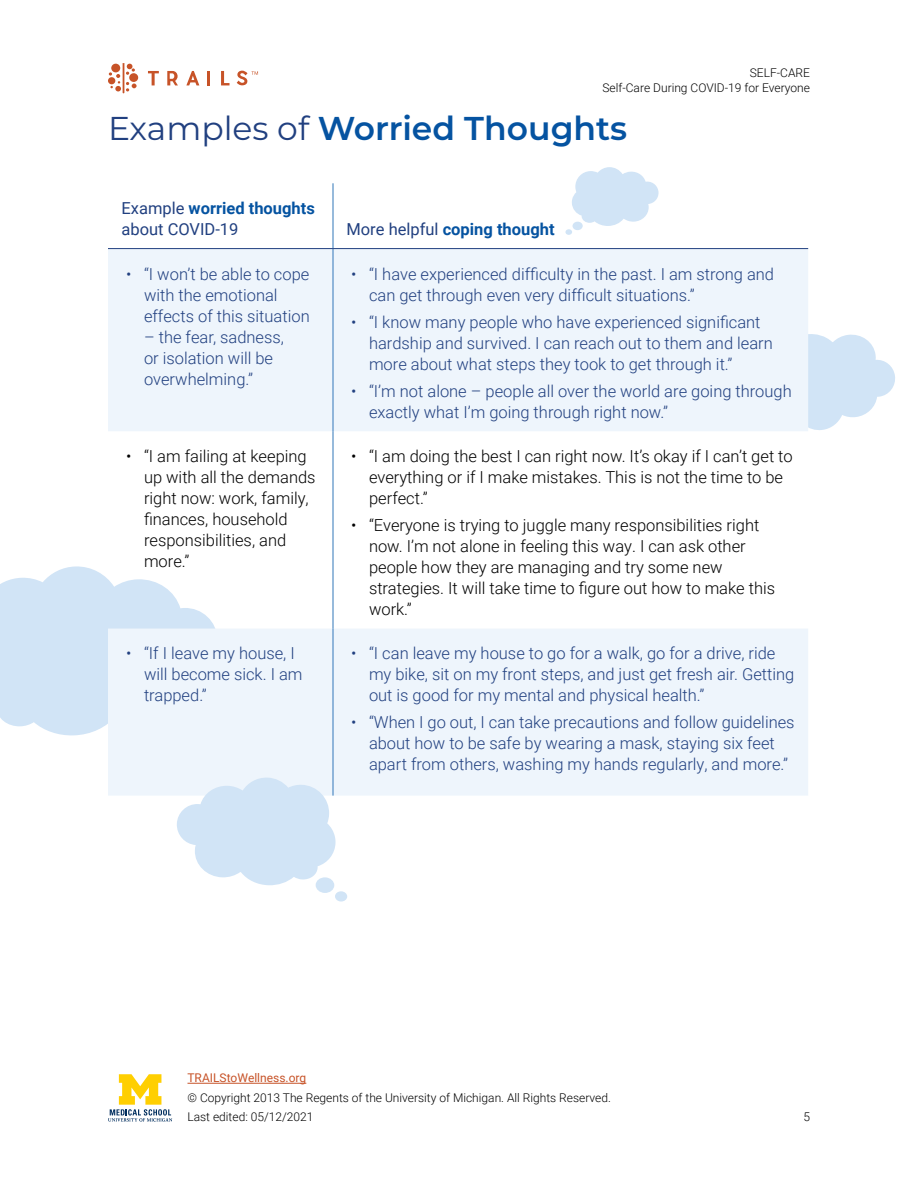
<style>
.page{position:relative;width:918px;height:1188px;background:#fff}
.page>*{position:absolute;margin:0;border:0;box-sizing:border-box;transform-origin:0 0}
.Paragraph_Heading{font:600 33px "Montserrat";color:#0553a1}
.Bulleted_List{font:300 16.5px/21px "Roboto";color:#214080}
.Bulleted_List-2{font:300 16.5px/21px "Roboto";color:#000}
.Paragraph_Heading-2{font:16.5px/21px "Roboto";color:#214080}
.Paragraph_Heading-3{font:700 16.5px "Roboto";color:#0553a1}
.t1{font:300 12px/14.4px "Roboto";color:#000;text-align:right}
.t2{font:12px "Roboto";color:#c75328}
.s1{font-weight:400;color:#214080}
.s2{font-weight:700;color:#0553a1}
</style>
<div class="page">
<hr style="left:123px;top:63px;width:1px;height:30px;background:#c75328">
<svg style="left:109px;top:64px;width:28px;height:27px"></svg>
<svg style="left:221px;top:71px;width:9px;height:14px"></svg>
<svg style="left:208px;top:71px;width:2px;height:14px"></svg>
<svg style="left:167px;top:71px;width:11px;height:14px"></svg>
<svg style="left:148px;top:71px;width:11px;height:14px"></svg>
<svg style="left:186px;top:71px;width:13px;height:14px"></svg>
<svg style="left:237px;top:71px;width:21px;height:14px"></svg>
<svg style="left:108px;top:1074px;width:64px;height:48px"></svg>
<svg style="left:808px;top:334px;width:87px;height:96px"></svg>
<svg style="left:0;top:566px;width:108px;height:170px;background:#d5e6f6"></svg>
<svg style="left:108px;top:249px;width:700px;height:547px;fill:#eef5fc"></svg>
<hr style="left:333px;top:249px;width:1px;height:182px;background:#3177b9">
<hr style="left:333px;top:431px;width:1px;height:198px;background:#3177b9">
<hr style="left:333px;top:629px;width:1px;height:167px;background:#3177b9">
<hr style="left:333px;top:183px;width:1px;height:65px;background:#3177b9">
<hr style="left:108px;top:248px;width:225px;height:1px;background:#214080">
<hr style="left:333px;top:248px;width:475px;height:1px;background:#214080">
<svg style="left:565px;top:167px;width:94px;height:68px"></svg>
<svg style="left:177px;top:777px;width:170px;height:125px"></svg>
<hr style="left:188px;top:1083px;width:118px;height:1px;background:#c75328">
<p class="t1" style="left:602px;top:65px;width:209px">SELF-CARE<br>Self-Care During COVID-19 for Everyone</p>
<h3 class="Paragraph_Heading" style="left:108px;top:105px;width:521px"><span class="s1">Examples of</span> Worried Thoughts</h3>
<h3 class="Paragraph_Heading-2" style="left:122px;top:197px;width:195px">Example <span class="s2">worried thoughts </span>about COVID-19</h3>
<p class="Bulleted_List" style="left:144px;top:263px;width:167px;text-indent:-18px">• “I won’t be able to cope with the emotional effects of this situation</p>
<p class="Bulleted_List" style="left:144px;top:326px;width:142px">– the fear, sadness, or isolation will be overwhelming.”</p>
<h3 class="Paragraph_Heading-3" style="left:346px;top:218px;width:210px"><span class="s1">More helpful</span> coping thought</h3>
<p class="Bulleted_List" style="left:369px;top:263px;width:407px;text-indent:-18px">• “I have experienced difficulty in the past. I am strong and can get through even very difficult situations.”</p>
<p class="Bulleted_List" style="left:369px;top:311px;width:405px;text-indent:-18px">• “I know many people who have experienced significant hardship and survived. I can reach out to them and learn more about what steps they took to get through it.”</p>
<p class="Bulleted_List" style="left:369px;top:380px;width:424px;text-indent:-18px">• “I’m not alone – people all over the world are going through exactly what I’m going through right now.”</p>
<p class="Bulleted_List-2" style="left:144px;top:445px;width:173px;text-indent:-18px">• “I am failing at keeping up with all the demands right now: work, family, finances, household responsibilities, and more.”</p>
<p class="Bulleted_List-2" style="left:369px;top:445px;width:425px;text-indent:-18px">• “I am doing the best I can right now. It’s okay if I can’t get to everything or if I make mistakes. This is not the time to be perfect.”</p>
<p class="Bulleted_List-2" style="left:369px;top:514px;width:408px;text-indent:-18px">• “Everyone is trying to juggle many responsibilities right now. I’m not alone in feeling this way. I can ask other people how they are managing and try some new strategies. It will take time to figure out how to make this work.”</p>
<p class="Bulleted_List" style="left:144px;top:642px;width:160px;text-indent:-18px">• “If I leave my house, I will become sick. I am trapped.”</p>
<p class="Bulleted_List" style="left:369px;top:642px;width:427px;text-indent:-18px">• “I can leave my house to go for a walk, go for a drive, ride my bike, sit on my front steps, and just get fresh air. Getting out is good for my mental and physical health.”</p>
<p class="Bulleted_List" style="left:369px;top:711px;width:427px;text-indent:-18px">• “When I go out, I can take precautions and follow guidelines about how to be safe by wearing a mask, staying six feet apart from others, washing my hands regularly, and more.”</p>
<p class="t2" style="left:188px;top:1070px;width:120px">TRAILStoWellness.org</p>
<p class="t1" style="left:188px;top:1087px;width:425px;line-height:19.5px;text-align:left">© Copyright 2013 The Regents of the University of Michigan. All Rights Reserved.<br>Last edited: 05/12/2021</p>
<p class="t1" style="left:803px;top:1109px;width:8px">5</p>
</div>
